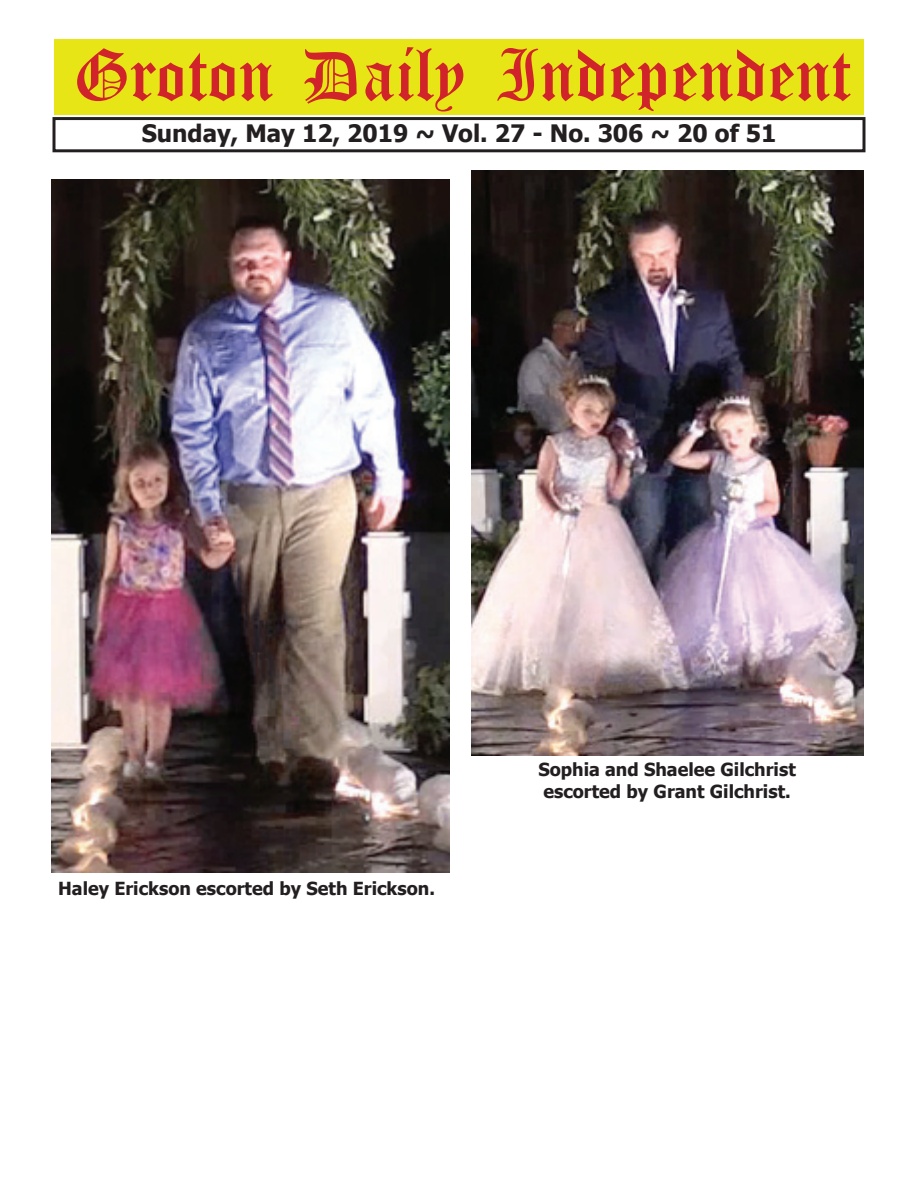
<style>
.page{position:relative;width:918px;height:1188px;background:#fff}
.page>*{position:absolute;margin:0;border:0;box-sizing:border-box;transform-origin:0 0}
.t1{font:54px "Old English Five";color:#d1232a}
.t2{font:700 24px "Tahoma";color:#231f20}
.t3{font:700 18px/21.6px "Tahoma";color:#231f20}
</style>
<div class="page">
<div style="left:52px;top:117px;width:814px;height:35px;border:3px solid #231f20"></div>
<div style="left:54px;top:40px;width:810px;height:75px;background:#e7e515"></div>
<img style="left:51px;top:179px;width:399px;height:693px">
<img style="left:472px;top:171px;width:391px;height:585px">
<h1 class="t1" style="left:73px;top:50px;width:779px">Groton Daily Independent</h1>
<h2 class="t2" style="left:142px;top:116px;width:636px">Sunday, May 12, 2019 ~ Vol. 27 - No. 306 ~ 20 of 51</h2>
<p class="t3" style="left:58px;top:876px;width:378px">Haley Erickson escorted by Seth Erickson.</p>
<p class="t3" style="left:538px;top:758px;width:259px">Sophia and Shaelee Gilchrist escorted by Grant Gilchrist.</p>
</div>
